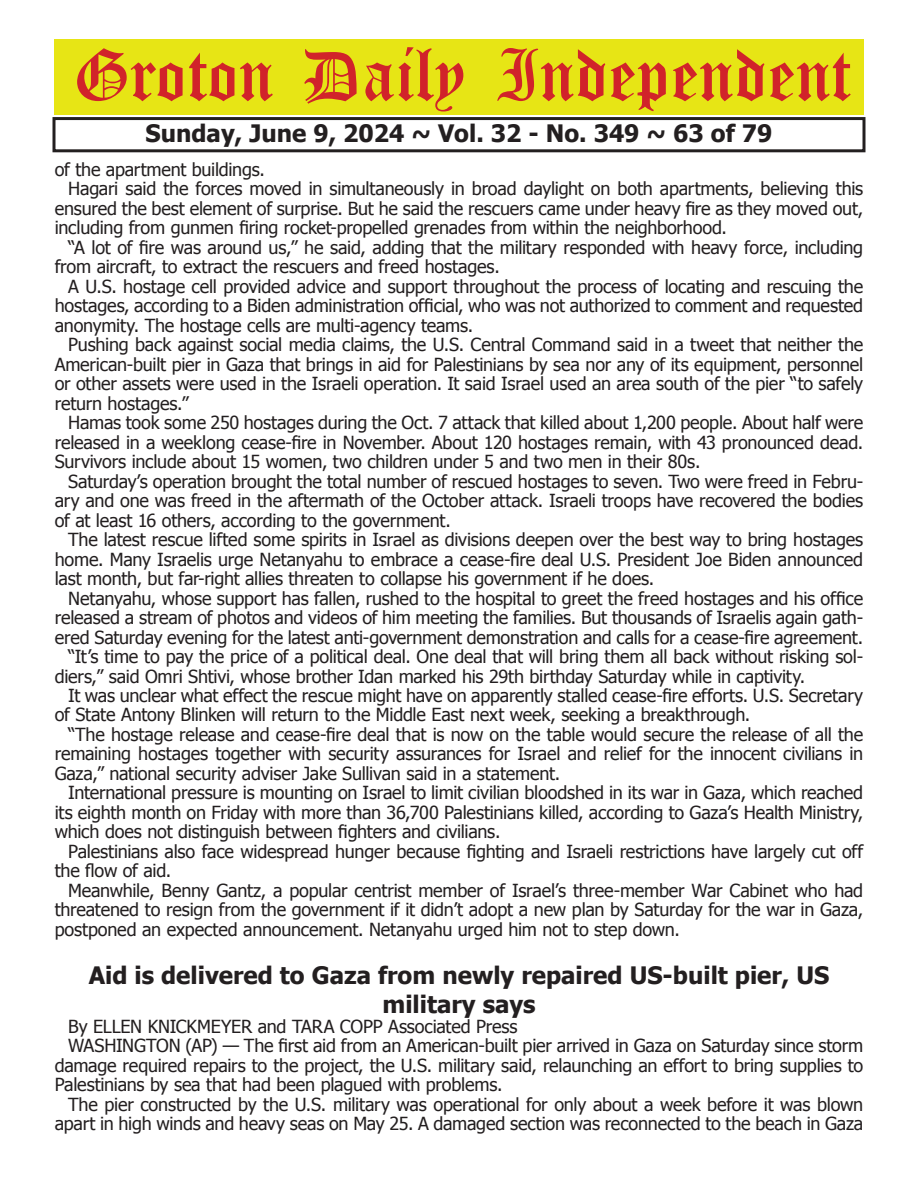
<style>
.page{position:relative;width:918px;height:1188px;background:#fff}
.page>*{position:absolute;margin:0;border:0;box-sizing:border-box;transform-origin:0 0}
.t1{font:54px "Old English Five";color:#d1232a}
.t2{font:700 24px/28.8px "Tahoma";color:#231f20;text-align:center}
.t3{font:18px "Tahoma";letter-spacing:-.01em;color:#231f20}
</style>
<div class="page">
<div style="left:52px;top:117px;width:814px;height:35px;border:3px solid #231f20"></div>
<div style="left:54px;top:40px;width:810px;height:75px;background:#e7e515"></div>
<h1 class="t1" style="left:73px;top:50px;width:779px">Groton Daily Independent</h1>
<h2 class="t2" style="left:146px;top:117px;width:628px">Sunday, June 9, 2024 ~ Vol. 32 - No. 349 ~ 63 of 79</h2>
<p class="t3" style="left:55px;top:157px;width:212px">of the apartment buildings.</p>
<p class="t3" style="left:68px;top:177px;width:797px">Hagari said the forces moved in simultaneously in broad daylight on both apartments, believing this</p>
<p class="t3" style="left:55px;top:196px;width:810px">ensured the best element of surprise. But he said the rescuers came under heavy fire as they moved out,</p>
<p class="t3" style="left:55px;top:216px;width:674px">including from gunmen firing rocket-propelled grenades from within the neighborhood.</p>
<p class="t3" style="left:68px;top:235px;width:796px">“A lot of fire was around us,” he said, adding that the military responded with heavy force, including</p>
<p class="t3" style="left:55px;top:255px;width:447px">from aircraft, to extract the rescuers and freed hostages.</p>
<p class="t3" style="left:68px;top:274px;width:796px">A U.S. hostage cell provided advice and support throughout the process of locating and rescuing the</p>
<p class="t3" style="left:55px;top:294px;width:810px">hostages, according to a Biden administration official, who was not authorized to comment and requested</p>
<p class="t3" style="left:55px;top:313px;width:420px">anonymity. The hostage cells are multi-agency teams.</p>
<p class="t3" style="left:68px;top:332px;width:797px">Pushing back against social media claims, the U.S. Central Command said in a tweet that neither the</p>
<p class="t3" style="left:55px;top:352px;width:810px">American-built pier in Gaza that brings in aid for Palestinians by sea nor any of its equipment, personnel</p>
<p class="t3" style="left:55px;top:371px;width:810px">or other assets were used in the Israeli operation. It said Israel used an area south of the pier “to safely</p>
<p class="t3" style="left:55px;top:391px;width:135px">return hostages.”</p>
<p class="t3" style="left:68px;top:410px;width:797px">Hamas took some 250 hostages during the Oct. 7 attack that killed about 1,200 people. About half were</p>
<p class="t3" style="left:55px;top:430px;width:810px">released in a weeklong cease-fire in November. About 120 hostages remain, with 43 pronounced dead.</p>
<p class="t3" style="left:55px;top:449px;width:647px">Survivors include about 15 women, two children under 5 and two men in their 80s.</p>
<p class="t3" style="left:68px;top:469px;width:796px">Saturday’s operation brought the total number of rescued hostages to seven. Two were freed in Febru-</p>
<p class="t3" style="left:55px;top:488px;width:810px">ary and one was freed in the aftermath of the October attack. Israeli troops have recovered the bodies</p>
<p class="t3" style="left:55px;top:508px;width:398px">of at least 16 others, according to the government.</p>
<p class="t3" style="left:68px;top:527px;width:796px">The latest rescue lifted some spirits in Israel as divisions deepen over the best way to bring hostages</p>
<p class="t3" style="left:55px;top:547px;width:810px">home. Many Israelis urge Netanyahu to embrace a cease-fire deal U.S. President Joe Biden announced</p>
<p class="t3" style="left:55px;top:566px;width:601px">last month, but far-right allies threaten to collapse his government if he does.</p>
<p class="t3" style="left:68px;top:586px;width:796px">Netanyahu, whose support has fallen, rushed to the hospital to greet the freed hostages and his office</p>
<p class="t3" style="left:55px;top:605px;width:810px">released a stream of photos and videos of him meeting the families. But thousands of Israelis again gath-</p>
<p class="t3" style="left:55px;top:625px;width:810px">ered Saturday evening for the latest anti-government demonstration and calls for a cease-fire agreement.</p>
<p class="t3" style="left:68px;top:644px;width:796px">“It’s time to pay the price of a political deal. One deal that will bring them all back without risking sol-</p>
<p class="t3" style="left:55px;top:664px;width:752px">diers,” said Omri Shtivi, whose brother Idan marked his 29th birthday Saturday while in captivity.</p>
<p class="t3" style="left:68px;top:683px;width:796px">It was unclear what effect the rescue might have on apparently stalled cease-fire efforts. U.S. Secretary</p>
<p class="t3" style="left:55px;top:703px;width:697px">of State Antony Blinken will return to the Middle East next week, seeking a breakthrough.</p>
<p class="t3" style="left:68px;top:722px;width:796px">“The hostage release and cease-fire deal that is now on the table would secure the release of all the</p>
<p class="t3" style="left:55px;top:742px;width:810px">remaining hostages together with security assurances for Israel and relief for the innocent civilians in</p>
<p class="t3" style="left:55px;top:761px;width:507px">Gaza,” national security adviser Jake Sullivan said in a statement.</p>
<p class="t3" style="left:68px;top:781px;width:797px">International pressure is mounting on Israel to limit civilian bloodshed in its war in Gaza, which reached</p>
<p class="t3" style="left:55px;top:800px;width:810px">its eighth month on Friday with more than 36,700 Palestinians killed, according to Gaza’s Health Ministry,</p>
<p class="t3" style="left:55px;top:820px;width:447px">which does not distinguish between fighters and civilians.</p>
<p class="t3" style="left:68px;top:839px;width:796px">Palestinians also face widespread hunger because fighting and Israeli restrictions have largely cut off</p>
<p class="t3" style="left:55px;top:859px;width:118px">the flow of aid.</p>
<p class="t3" style="left:68px;top:878px;width:797px">Meanwhile, Benny Gantz, a popular centrist member of Israel’s three-member War Cabinet who had</p>
<p class="t3" style="left:55px;top:898px;width:810px">threatened to resign from the government if it didn’t adopt a new plan by Saturday for the war in Gaza,</p>
<p class="t3" style="left:55px;top:917px;width:627px">postponed an expected announcement. Netanyahu urged him not to step down.</p>
<h2 class="t2" style="left:89px;top:960px;width:742px">Aid is delivered to Gaza from newly repaired US-built pier, US military says</h2>
<p class="t3" style="left:68px;top:1014px;width:451px">By ELLEN KNICKMEYER and TARA COPP Associated Press</p>
<p class="t3" style="left:68px;top:1034px;width:797px">WASHINGTON (AP) — The first aid from an American-built pier arrived in Gaza on Saturday since storm</p>
<p class="t3" style="left:55px;top:1053px;width:810px">damage required repairs to the project, the U.S. military said, relaunching an effort to bring supplies to</p>
<p class="t3" style="left:55px;top:1073px;width:449px">Palestinians by sea that had been plagued with problems.</p>
<p class="t3" style="left:68px;top:1092px;width:796px">The pier constructed by the U.S. military was operational for only about a week before it was blown</p>
<p class="t3" style="left:55px;top:1112px;width:810px">apart in high winds and heavy seas on May 25. A damaged section was reconnected to the beach in Gaza</p>
</div>
